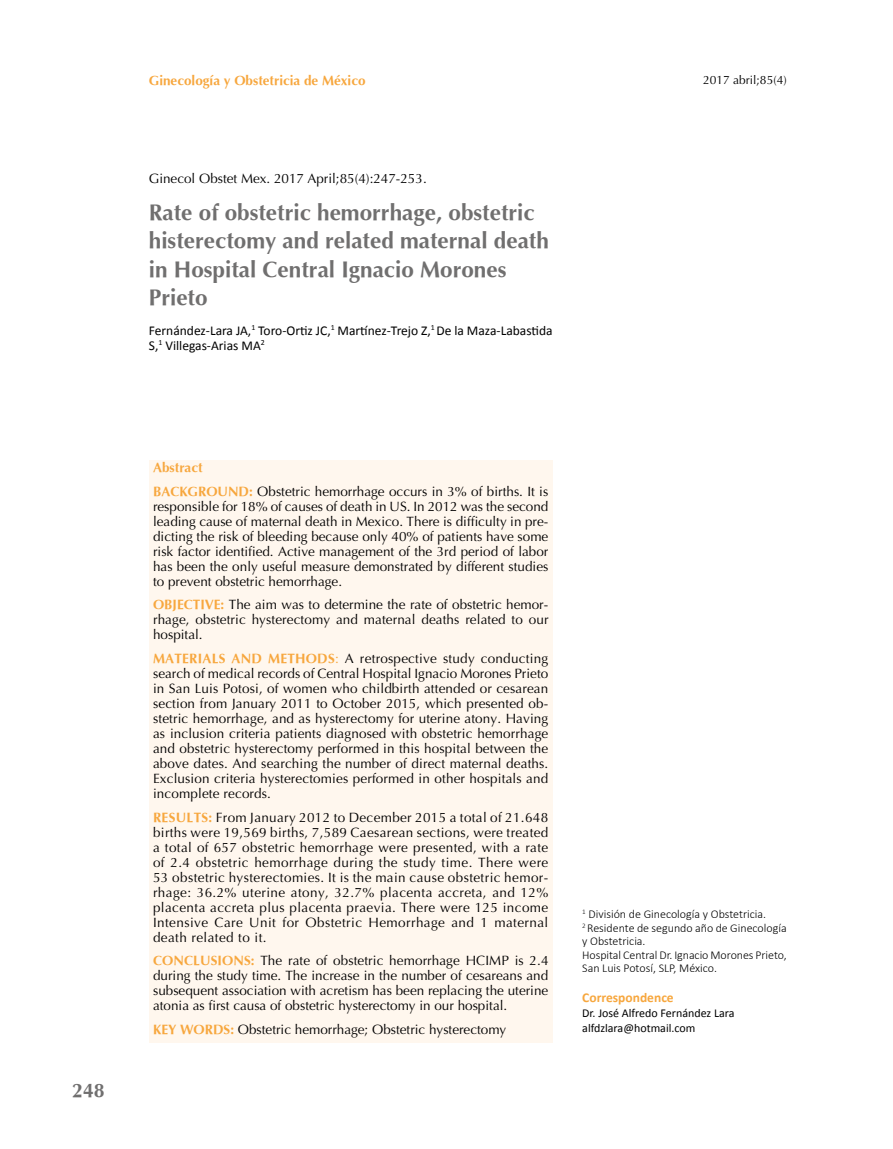
<style>
.page{position:relative;width:893px;height:1149px;background:#fff}
.page>*{position:absolute;margin:0;border:0;box-sizing:border-box;transform-origin:0 0}
.t1{font:700 22.5px/28.5px "Optima";color:#706f6f}
.t2{font:700 19.5px "Optima";color:#706f6f}
.t3{font:13.5px/15px "Optima";color:#000;text-align:justify}
.t4{font:13.5px/15px "Calibri";color:#000}
.t5{font:700 13.5px "Optima";color:#f7a73e}
.t6{font:700 13.5px "Calibri";color:#f7a73e}
.t7{font:300 12px/13.5px "Calibri";color:#000}
.t8{font:12px/15px "Calibri";color:#000}
.t9{font:12px "Optima";color:#000}
.s1{font-weight:700;color:#f7a73e}
.s2{color:#f7a73e}
</style>
<div class="page">
<div style="left:149px;top:459px;width:404px;height:583px;background:#fff7ee"></div>
<h2 class="t2" style="left:72px;top:1079px;width:34px">248</h2>
<p class="t5" style="left:149px;top:73px;width:218px">Ginecología y Obstetricia de México</p>
<p class="t3" style="left:149px;top:171px;width:279px">Ginecol Obstet Mex. 2017 April;85(4):247-253.</p>
<h1 class="t1" style="left:149px;top:198px;width:402px">Rate of obstetric hemorrhage, obstetric histerectomy and related maternal death in Hospital Central Ignacio Morones<br>Prieto</h1>
<p class="t4" style="left:149px;top:323px;width:405px">Fernández-Lara JA,<sup>1</sup> Toro-Ortiz JC,<sup>1</sup> Martínez-Trejo Z,<sup>1</sup> De la Maza-Labastida<br>S,<sup>1</sup> Villegas-Arias MA<sup>2</sup></p>
<p class="t9" style="left:703px;top:73px;width:85px">2017 abril;85(4)</p>
<p class="t3" style="left:153px;top:456px;width:397px;line-height:23.5px"><span class="s1">Abstract<br>BACKGROUND:</span> Obstetric hemorrhage occurs in 3% of births. It is</p>
<p class="t3" style="left:153px;top:499px;width:397px">responsible for 18% of causes of death in US. In 2012 was the second leading cause of maternal death in Mexico. There is difficulty in pre&shy;dicting the risk of bleeding because only 40% of patients have some risk factor identified. Active management of the 3rd period of labor has been the only useful measure demonstrated by different studies to prevent obstetric hemorrhage.</p>
<p class="t3" style="left:153px;top:597px;width:397px"><span class="s1">OBJECTIVE:</span> The aim was to determine the rate of obstetric hemor&shy;rhage, obstetric hysterectomy and maternal deaths related to our hospital.</p>
<p class="t3" style="left:153px;top:651px;width:397px"><span class="s1">MATERIALS AND METHODS</span><span class="s2">:</span> A retrospective study conducting search of medical records of Central Hospital Ignacio Morones Prieto in San Luis Potosi, of women who childbirth attended or cesarean section from January 2011 to October 2015, which presented ob&shy;stetric hemorrhage, and as hysterectomy for uterine atony. Having as inclusion criteria patients diagnosed with obstetric hemorrhage and obstetric hysterectomy performed in this hospital between the above dates. And searching the number of direct maternal deaths.<br>Exclusion criteria hysterectomies performed in other hospitals and incomplete records.</p>
<p class="t3" style="left:153px;top:809px;width:397px"><span class="s1">RESULTS:</span> From January 2012 to December 2015 a total of 21.648 births were 19,569 births, 7,589 Caesarean sections, were treated a total of 657 obstetric hemorrhage were presented, with a rate of 2.4 obstetric hemorrhage during the study time. There were 53 obstetric hysterectomies. It is the main cause obstetric hemor&shy;rhage: 36.2% uterine atony, 32.7% placenta accreta, and 12% placenta accreta plus placenta praevia. There were 125 income Intensive Care Unit for Obstetric Hemorrhage and 1 maternal death related to it.</p>
<p class="t3" style="left:153px;top:952px;width:397px"><span class="s1">CONCLUSIONS:</span> The rate of obstetric hemorrhage HCIMP is 2.4 during the study time. The increase in the number of cesareans and subsequent association with acretism has been replacing the uterine atonia as first causa of obstetric hysterectomy in our hospital.</p>
<p class="t3" style="left:153px;top:1021px;width:355px"><span class="s1">KEY WORDS:</span> Obstetric hemorrhage; Obstetric hysterectomy</p>
<p class="t7" style="left:582px;top:907px;width:206px"><sup>1</sup> División de Ginecología y Obstetricia.<br><sup>2</sup> Residente de segundo año de Ginecología y Obstetricia.<br>Hospital Central Dr. Ignacio Morones Prieto, San Luis Potosí, SLP, México.</p>
<p class="t6" style="left:582px;top:988px;width:93px">Correspondence</p>
<p class="t8" style="left:582px;top:1004px;width:154px">Dr. José Alfredo Fernández Lara alfdzlara@hotmail.com</p>
</div>
